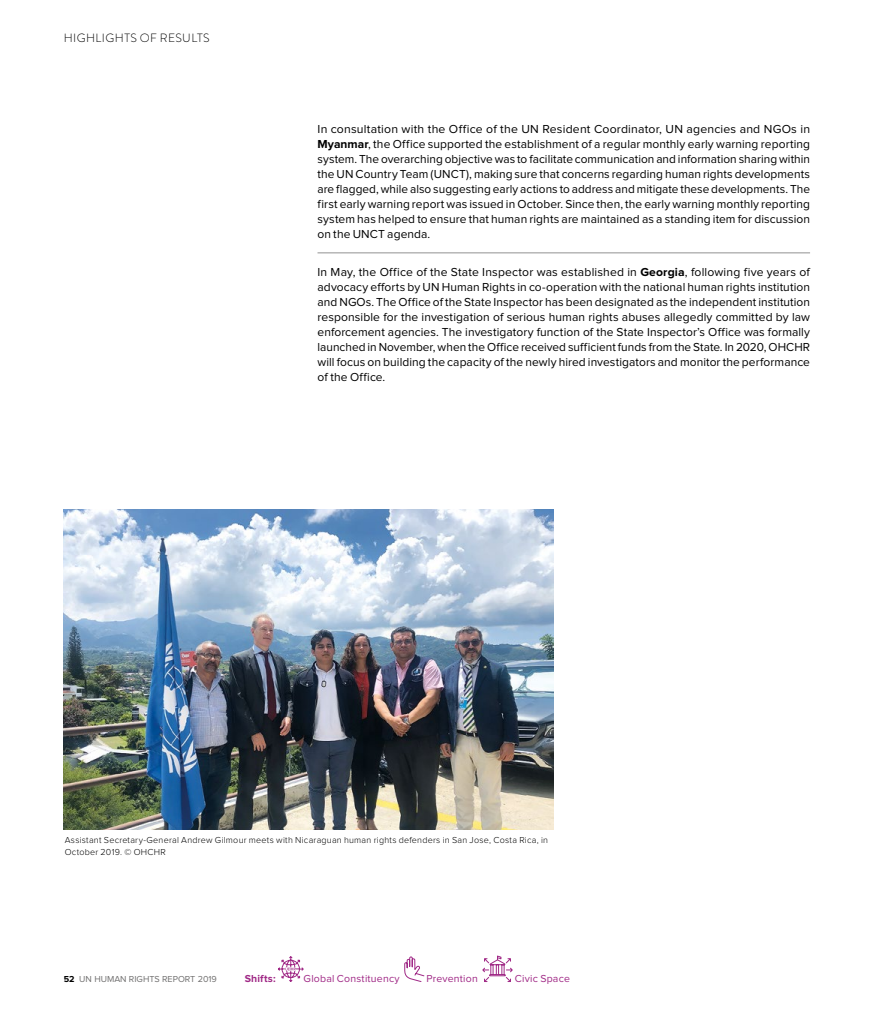
<style>
.page{position:relative;width:893px;height:1021px;background:#fff}
.page>*{position:absolute;margin:0;border:0;box-sizing:border-box;transform-origin:0 0}
.result_separator{font:12px/15px "Proxima Nova";letter-spacing:.005em;color:#000;text-align:justify}
.t1{font:300 12px "Brandon Grotesque";letter-spacing:.035em;color:#000}
.body{font:10.5px "Proxima Nova";letter-spacing:.02em;color:#a02986}
.body-2{font:700 10.5px "Proxima Nova";letter-spacing:.02em;color:#a02986}
.footnote_text{font:300 9px/12px "Proxima Nova";letter-spacing:.025em;color:#000}
.t2{font:9px "Proxima Nova";color:#706f6f}
.s1{font-weight:700}
.s2{font-weight:700;color:#000}
</style>
<div class="page">
<svg style="left:278px;top:956px;width:26px;height:26px"></svg>
<svg style="left:404px;top:956px;width:21px;height:26px"></svg>
<svg style="left:482px;top:955px;width:31px;height:27px"></svg>
<hr style="left:317px;top:252px;width:493px;height:1px;background:#929292">
<img style="left:63px;top:509px;width:491px;height:320px">
<p class="t1" style="left:64px;top:30px;width:147px">HIGHLIGHTS OF RESULTS</p>
<p class="result_separator" style="left:317px;top:122px;width:494px">In consultation with the Office of the UN Resident Coordinator, UN agencies and NGOs in <span class="s1">Myanmar</span>, the Office supported the establishment of a regular monthly early warning reporting system. The overarching objective was to facilitate communication and information sharing within the UN Country Team (UNCT), making sure that concerns regarding human rights developments are flagged, while also suggesting early actions to address and mitigate these developments. The first early warning report was issued in October. Since then, the early warning monthly reporting system has helped to ensure that human rights are maintained as a standing item for discussion on the UNCT agenda.</p>
<p class="result_separator" style="left:317px;top:265px;width:494px">In May, the Office of the State Inspector was established in <span class="s1">Georgia</span>, following five years of advocacy efforts by UN Human Rights in co-operation with the national human rights institution and NGOs. The Office of the State Inspector has been designated as the independent institution responsible for the investigation of serious human rights abuses allegedly committed by law enforcement agencies. The investigatory function of the State Inspector’s Office was formally launched in November, when the Office received sufficient funds from the State. In 2020, OHCHR will focus on building the capacity of the newly hired investigators and monitor the performance of the Office.</p>
<p class="footnote_text" style="left:65px;top:834px;width:485px">Assistant Secretary-General Andrew Gilmour meets with Nicaraguan human rights defenders in San Jose, Costa Rica, in<br>October 2019. © OHCHR</p>
<p class="t2" style="left:64px;top:974px;width:155px"><span class="s2">52</span> UN HUMAN RIGHTS REPORT 2019</p>
<p class="body-2" style="left:245px;top:973px;width:33px">Shifts:</p>
<p class="body" style="left:303px;top:973px;width:98px">Global Constituency</p>
<p class="body" style="left:426px;top:973px;width:53px">Prevention</p>
<p class="body" style="left:515px;top:973px;width:57px">Civic Space</p>
</div>
